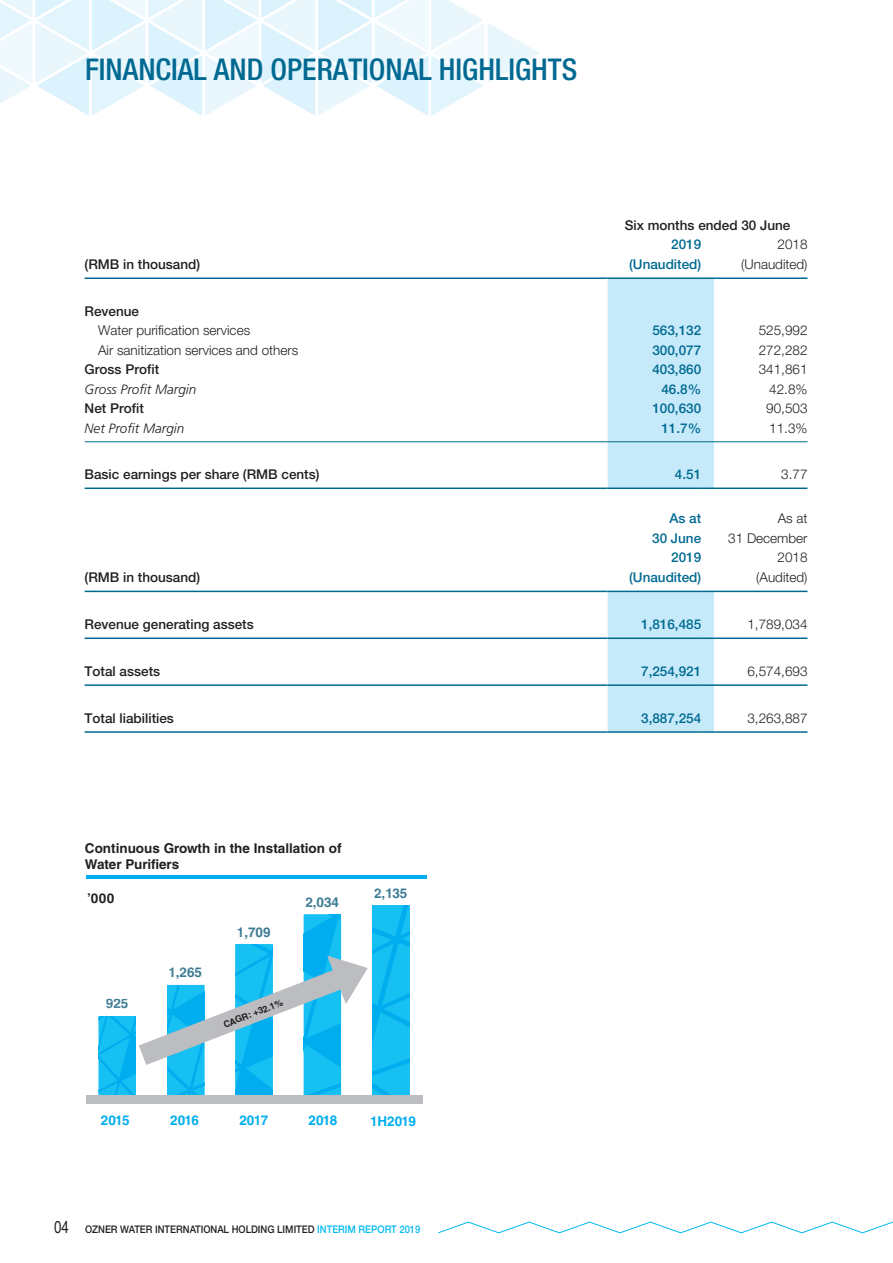
<style>
.page{position:relative;width:893px;height:1263px;background:#fff}
.page>*{position:absolute;margin:0;border:0;box-sizing:border-box;transform-origin:0 0}
.t1{font:500 condensed 30px "Helvetica Neue LT Std";color:#006991}
.t2{font:300 13.5px/19.5px "Helvetica Neue LT Std";color:#231f20;text-align:right}
.t3{font:500 13.5px "Helvetica Neue LT Std";color:#231f20}
.t4{font:500 13.5px/19.5px "Helvetica Neue LT Std";color:#006991;text-align:right}
.t5{font:700 13.5px/16.2px "Helvetica LT Std";color:#231f20}
.t6{font:italic 300 13.5px "Frutiger LT Std";color:#231f20}
.t7{font:700 13.5px "Helvetica LT Std";color:#3c7b93}
.t8{font:700 13.5px "Helvetica LT Std";letter-spacing:-.035em;color:#00aeef}
.t9{font:500 10.5px "Helvetica Neue LT Std";color:#231f20;scale:.9 1}
.t10{font:700 9.15px "Helvetica LT Std";color:#231f20}
.s1{font-family:"Arial Narrow";font-weight:400;font-size:16.5px}
.s2{color:#00baf1}
</style>
<div class="page">
<svg style="left:438px;top:1221px;width:455px;height:13px"></svg>
<hr style="left:85px;top:277px;width:523px;height:2px;background:#006991">
<hr style="left:714px;top:277px;width:93px;height:2px;background:#006991">
<hr style="left:85px;top:487px;width:523px;height:2px;background:#006991">
<hr style="left:714px;top:487px;width:93px;height:2px;background:#006991">
<hr style="left:85px;top:441px;width:523px;height:1px;background:#006991">
<div style="left:608px;top:277px;width:106px;height:212px;background:#c6eafa"></div>
<hr style="left:714px;top:441px;width:93px;height:1px;background:#006991">
<hr style="left:85px;top:591px;width:523px;height:1px;background:#006991">
<hr style="left:714px;top:591px;width:93px;height:1px;background:#006991">
<hr style="left:85px;top:637px;width:523px;height:2px;background:#006991">
<hr style="left:714px;top:637px;width:93px;height:2px;background:#006991">
<hr style="left:85px;top:684px;width:523px;height:2px;background:#006991">
<hr style="left:714px;top:684px;width:93px;height:2px;background:#006991">
<hr style="left:85px;top:731px;width:523px;height:2px;background:#006991">
<div style="left:608px;top:591px;width:106px;height:142px;background:#c6eafa"></div>
<hr style="left:714px;top:731px;width:93px;height:2px;background:#006991">
<svg style="left:86px;top:878px;width:340px;height:226px"></svg>
<hr style="left:86px;top:875px;width:340px;height:3px;background:#00aeef">
<svg style="left:0;top:0;width:539px;height:116px"></svg>
<h1 class="t1" style="left:85px;top:51px;width:494px">FINANCIAL AND OPERATIONAL HIGHLIGHTS</h1>
<p class="t3" style="left:625px;top:217px;width:167px">Six months ended 30 June</p>
<p class="t4" style="left:671px;top:235px;width:32px">2019</p>
<p class="t2" style="left:777px;top:234px;width:32px">2018</p>
<p class="t3" style="left:85px;top:256px;width:117px">(RMB in thousand)</p>
<p class="t4" style="left:629px;top:254px;width:74px">(Unaudited)</p>
<p class="t2" style="left:741px;top:254px;width:68px">(Unaudited)</p>
<p class="t3" style="left:85px;top:303px;width:56px">Revenue</p>
<p class="t2" style="left:98px;top:320px;width:154px">Water purification services</p>
<p class="t4" style="left:652px;top:320px;width:50px">563,132</p>
<p class="t2" style="left:759px;top:320px;width:50px">525,992</p>
<p class="t2" style="left:98px;top:340px;width:202px">Air sanitization services and others</p>
<p class="t4" style="left:652px;top:340px;width:50px">300,077</p>
<p class="t2" style="left:759px;top:340px;width:50px">272,282</p>
<p class="t3" style="left:85px;top:361px;width:76px">Gross Profit</p>
<p class="t4" style="left:652px;top:359px;width:50px">403,860</p>
<p class="t2" style="left:759px;top:359px;width:50px">341,861</p>
<p class="t6" style="left:85px;top:381px;width:113px">Gross Profit Margin</p>
<p class="t4" style="left:661px;top:379px;width:41px">46.8%</p>
<p class="t2" style="left:769px;top:379px;width:40px">42.8%</p>
<p class="t3" style="left:85px;top:400px;width:61px">Net Profit</p>
<p class="t4" style="left:652px;top:398px;width:50px">100,630</p>
<p class="t2" style="left:766px;top:398px;width:43px">90,503</p>
<p class="t6" style="left:85px;top:420px;width:101px">Net Profit Margin</p>
<p class="t4" style="left:661px;top:418px;width:41px">11.7%</p>
<p class="t2" style="left:769px;top:418px;width:40px">11.3%</p>
<p class="t3" style="left:85px;top:466px;width:236px">Basic earnings per share (RMB cents)</p>
<p class="t4" style="left:675px;top:464px;width:28px">4.51</p>
<p class="t2" style="left:781px;top:464px;width:28px">3.77</p>
<p class="t4" style="left:652px;top:509px;width:51px">As at<br>30 June</p>
<p class="t2" style="left:728px;top:509px;width:81px">As at<br>31 December</p>
<p class="t4" style="left:671px;top:548px;width:32px">2019</p>
<p class="t2" style="left:777px;top:548px;width:32px">2018</p>
<p class="t3" style="left:85px;top:569px;width:117px">(RMB in thousand)</p>
<p class="t4" style="left:629px;top:567px;width:74px">(Unaudited)</p>
<p class="t2" style="left:756px;top:567px;width:53px">(Audited)</p>
<p class="t3" style="left:85px;top:616px;width:171px">Revenue generating assets</p>
<p class="t4" style="left:641px;top:614px;width:62px">1,816,485</p>
<p class="t2" style="left:747px;top:614px;width:62px">1,789,034</p>
<p class="t3" style="left:85px;top:663px;width:77px">Total assets</p>
<p class="t4" style="left:641px;top:661px;width:62px">7,254,921</p>
<p class="t2" style="left:747px;top:661px;width:62px">6,574,693</p>
<p class="t3" style="left:85px;top:710px;width:91px">Total liabilities</p>
<p class="t4" style="left:641px;top:708px;width:62px">3,887,254</p>
<p class="t2" style="left:747px;top:708px;width:62px">3,263,887</p>
<p class="t5" style="left:85px;top:840px;width:258px">Continuous Growth in the Installation of<br>Water Purifiers</p>
<p class="t5" style="left:87px;top:890px;width:29px">’000</p>
<p class="t7" style="left:106px;top:995px;width:24px">925</p>
<p class="t7" style="left:168px;top:964px;width:35px">1,265</p>
<p class="t7" style="left:237px;top:923px;width:35px">1,709</p>
<p class="t10" style="left:222px;top:1019px;width:65px;rotate:-21deg">CAGR: +32.1%</p>
<p class="t7" style="left:305px;top:893px;width:35px">2,034</p>
<p class="t7" style="left:374px;top:884px;width:35px">2,135</p>
<p class="t8" style="left:101px;top:1112px;width:30px">2015</p>
<p class="t8" style="left:170px;top:1112px;width:30px">2016</p>
<p class="t8" style="left:239px;top:1112px;width:30px">2017</p>
<p class="t8" style="left:309px;top:1112px;width:30px">2018</p>
<p class="t8" style="left:370px;top:1112px;width:48px">1H2019</p>
<p class="t9" style="left:54px;top:1223px;width:409px"><span class="s1">04</span> OZNER WATER INTERNATIONAL HOLDING LIMITED <span class="s2">INTERIM REPORT 2019</span></p>
</div>
